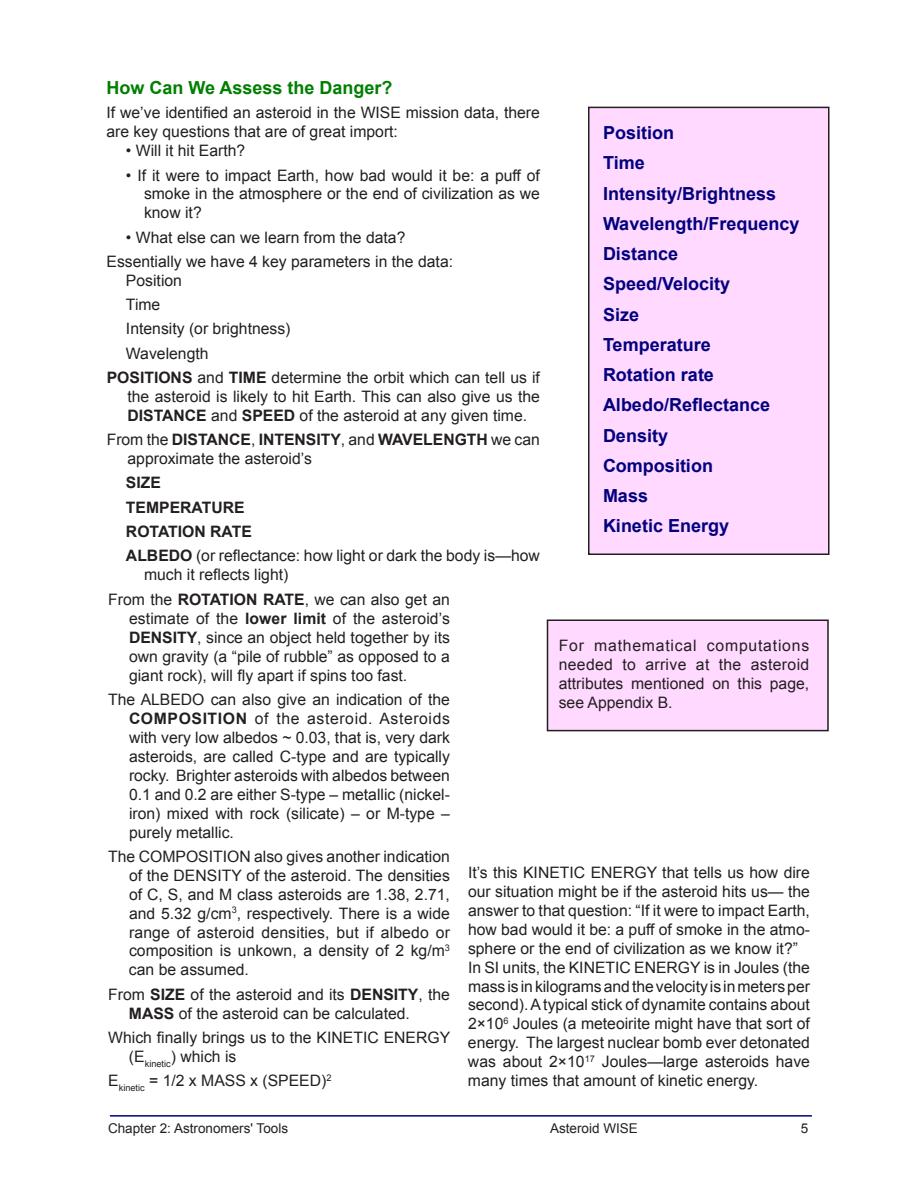
<style>
.page{position:relative;width:918px;height:1188px;background:#fff}
.page>*{position:absolute;margin:0;border:0;box-sizing:border-box;transform-origin:0 0}
.t1{font:700 18px/30.3px "Arial";color:#00007f}
.t2{font:700 18px "Arial";color:#007f00}
.t3{font:15.75px/18.9px "Arial";color:#231f20}
.t4{font:13.5px "Arial";color:#231f20}
.s1{font-weight:700}
</style>
<div class="page">
<hr style="left:110px;top:1115px;width:702px;height:2px;background:#00007f">
<div style="left:588px;top:107px;width:242px;height:448px;background:#ffd9ff;border:2px solid #231f20"></div>
<div style="left:547px;top:620px;width:282px;height:111px;background:#ffd9ff;border:2px solid #231f20"></div>
<p class="t2" style="left:106px;top:76px;width:288px">How Can We Assess the Danger?</p>
<p class="t3" style="left:106px;top:104px;width:435px">If we’ve identified an asteroid in the WISE mission data, there are key questions that are of great import:</p>
<p class="t3" style="left:126px;top:141px;width:121px">• Will it hit Earth?</p>
<p class="t3" style="left:144px;top:166px;width:398px;text-align:justify;text-indent:-18px">• If it were to impact Earth, how bad would it be: a puff of smoke in the atmosphere or the end of civilization as we know it?</p>
<p class="t3" style="left:106px;top:225px;width:348px;line-height:24.3px;text-indent:19px">• What else can we learn from the data?<br>Essentially we have 4 key parameters in the data:</p>
<p class="t3" style="left:126px;top:271px;width:58px">Position</p>
<p class="t3" style="left:126px;top:295px;width:36px">Time</p>
<p class="t3" style="left:126px;top:320px;width:166px">Intensity (or brightness)</p>
<p class="t3" style="left:126px;top:344px;width:84px">Wavelength</p>
<p class="t3" style="left:107px;top:368px;width:435px"><span class="s1">POSITIONS</span> and <span class="s1">TIME</span> determine the orbit which can tell us if</p>
<p class="t3" style="left:127px;top:387px;width:414px">the asteroid is likely to hit Earth. This can also give us the<br><span class="s1">DISTANCE</span> and <span class="s1">SPEED</span> of the asteroid at any given time.</p>
<p class="t3" style="left:127px;top:430px;width:414px;text-indent:-21px">From the <span class="s1">DISTANCE</span>, <span class="s1">INTENSITY</span>, and <span class="s1">WAVELENGTH</span> we can approximate the asteroid’s</p>
<p class="t3" style="left:126px;top:471px;width:415px;line-height:24.3px"><span class="s1">SIZE<br>TEMPERATURE<br>ROTATION RATE<br>ALBEDO</span> (or reflectance: how light or dark the body is—how</p>
<p class="t3" style="left:108px;top:562px;width:343px;line-height:25.3px;text-indent:36px">much it reflects light)<br>From the <span class="s1">ROTATION RATE</span>, we can also get an</p>
<p class="t3" style="left:129px;top:610px;width:323px;text-align:justify">estimate of the <span class="s1">lower limit</span> of the asteroid’s <span class="s1">DENSITY</span>, since an object held together by its own gravity (a “pile of rubble” as opposed to a giant rock), will fly apart if spins too fast.</p>
<p class="t3" style="left:129px;top:691px;width:323px;text-align:justify;text-indent:-21px">The ALBEDO can also give an indication of the <span class="s1">COMPOSITION</span> of the asteroid. Asteroids with very low albedos ~ 0.03, that is, very dark asteroids, are called C-type and are typically rocky. Brighter asteroids with albedos between 0.1 and 0.2 are either S-type – metallic (nickel&shy;iron) mixed with rock (silicate) – or M-type – purely metallic.</p>
<p class="t3" style="left:129px;top:847px;width:323px;text-align:justify;text-indent:-21px">The COMPOSITION also gives another indication of the DENSITY of the asteroid. The densities of C, S, and M class asteroids are 1.38, 2.71, and 5.32 g/cm<sup>3</sup>, respectively. There is a wide range of asteroid densities, but if albedo or composition is unkown, a density of 2 kg/m<sup>3 </sup>can be assumed.</p>
<p class="t3" style="left:129px;top:985px;width:323px;text-indent:-21px">From <span class="s1">SIZE</span> of the asteroid and its <span class="s1">DENSITY</span>, the<br><span class="s1">MASS</span> of the asteroid can be calculated.</p>
<p class="t3" style="left:129px;top:1028px;width:323px;text-indent:-21px">Which finally brings us to the KINETIC ENERGY (E<sub>kinetic</sub>) which is</p>
<p class="t3" style="left:108px;top:1071px;width:225px">E<sub>kinetic</sub> = 1/2 x MASS x (SPEED)<sup>2</sup></p>
<p class="t1" style="left:603px;top:118px;width:198px">Position<br>Time<br>Intensity/Brightness<br>Wavelength/Frequency<br>Distance<br>Speed/Velocity<br>Size<br>Temperature<br>Rotation rate<br>Albedo/Reflectance<br>Density<br>Composition<br>Mass<br>Kinetic Energy</p>
<p class="t3" style="left:559px;top:637px;width:252px;text-align:justify">For mathematical computations needed to arrive at the asteroid attributes mentioned on this page, see Appendix B.</p>
<p class="t3" style="left:468px;top:863px;width:344px">It’s this KINETIC ENERGY that tells us how dire our situation might be if the asteroid hits us— the answer to that question: “If it were to impact Earth, how bad would it be: a puff of smoke in the atmo&shy;sphere or the end of civilization as we know it?” In SI units, the KINETIC ENERGY is in Joules (the mass is in kilograms and the velocity is in meters per second). A typical stick of dynamite contains about 2×10<sup>6</sup> Joules (a meteoirite might have that sort of energy. The largest nuclear bomb ever detonated was about 2×10<sup>17</sup> Joules—large asteroids have many times that amount of kinetic energy.</p>
<p class="t4" style="left:108px;top:1119px;width:182px">Chapter 2: Astronomers' Tools</p>
<p class="t4" style="left:550px;top:1119px;width:89px">Asteroid WISE</p>
<p class="t4" style="left:801px;top:1119px;width:9px">5</p>
</div>
